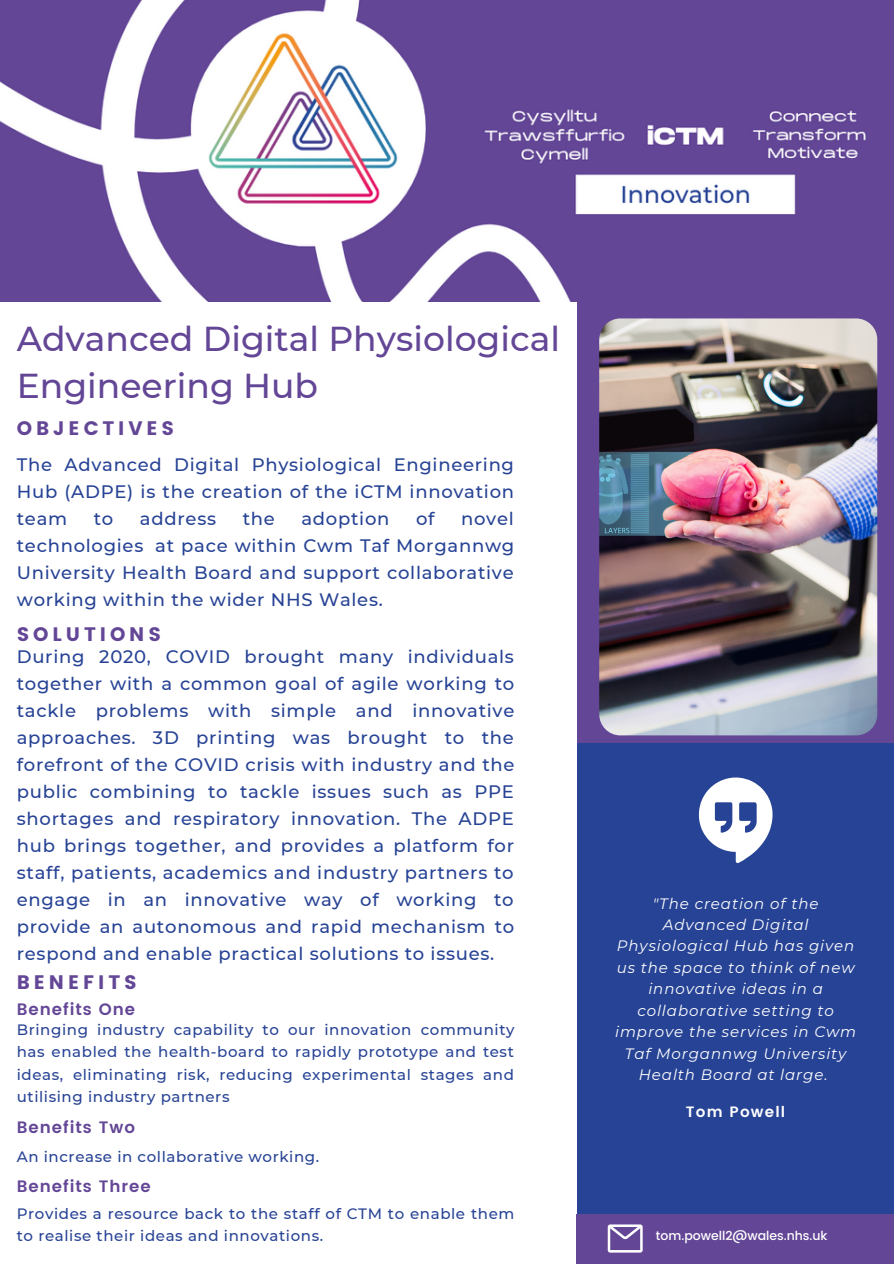
<style>
.page{position:relative;width:894px;height:1264px;background:#fff}
.page>*{position:absolute;margin:0;border:0;box-sizing:border-box;transform-origin:0 0}
.t1{font:500 34.5px/47.2px "Montserrat";color:#634696}
.t2{font:19.5px "Poppins";letter-spacing:.2em;color:#634696}
.t3{font:500 18px/27px "Montserrat";letter-spacing:.04em;color:#274395;text-align:justify}
.t4{font:600 16.5px "Poppins";letter-spacing:.06em;color:#634696}
.t5{font:500 15px/22.5px "Montserrat";letter-spacing:.04em;color:#274395;text-align:justify}
.t6{font:italic 15px/21.5px "Montserrat";letter-spacing:.06em;color:#fff;text-align:center}
.t7{font:600 15px "Poppins";letter-spacing:.08em;color:#fff}
.t8{font:500 12.45px "Poppins";color:#fff}
</style>
<div class="page">
<div style="left:576px;top:292px;width:317px;height:461px;background:#634696"></div>
<div style="left:576px;top:743px;width:317px;height:481px;background:#274395"></div>
<svg style="left:698px;top:777px;width:74px;height:86px"></svg>
<div style="left:576px;top:1214px;width:317px;height:49px;background:#634696"></div>
<svg style="left:607px;top:1224px;width:35px;height:28px"></svg>
<img style="left:599px;top:318px;width:278px;height:417px;border-radius:21px">
<img style="left:0;top:0;width:893px;height:302px">
<h1 class="t1" style="left:17px;top:315px;width:544px">Advanced Digital Physiological<br>Engineering Hub</h1>
<p class="t2" style="left:17px;top:416px;width:159px">OBJECTIVES</p>
<p class="t3" style="left:17px;top:451px;width:498px">The Advanced Digital Physiological Engineering Hub (ADPE) is the creation of the iCTM innovation team</p>
<p class="t3" style="left:94px;top:505px;width:21px">to</p>
<p class="t3" style="left:140px;top:505px;width:78px">address</p>
<p class="t3" style="left:242px;top:505px;width:34px">the</p>
<p class="t3" style="left:301px;top:505px;width:89px">adoption</p>
<p class="t3" style="left:416px;top:505px;width:20px">of</p>
<p class="t3" style="left:17px;top:505px;width:499px;text-indent:444px">novel technologies at pace within Cwm Taf Morgannwg University Health Board and support collaborative working within the wider NHS Wales.</p>
<p class="t2" style="left:17px;top:622px;width:146px">SOLUTIONS</p>
<p class="t3" style="left:17px;top:643px;width:499px">During 2020, COVID brought many individuals together with a common goal of agile working to tackle problems with simple and innovative approaches. 3D printing was brought to the forefront of the COVID crisis with industry and the public combining to tackle issues such as PPE shortages and respiratory innovation. The ADPE hub brings together, and provides a platform for staff, patients, academics and industry partners to engage in an innovative way of working to provide an autonomous and rapid mechanism to respond and enable practical solutions to issues.</p>
<p class="t2" style="left:17px;top:970px;width:121px">BENEFITS</p>
<p class="t4" style="left:17px;top:999px;width:120px">Benefits One</p>
<p class="t5" style="left:17px;top:1018px;width:499px">Bringing industry capability to our innovation community has enabled the health-board to rapidly prototype and test ideas, eliminating risk, reducing experimental stages and utilising industry partners</p>
<p class="t4" style="left:17px;top:1117px;width:120px">Benefits Two</p>
<p class="t5" style="left:17px;top:1145px;width:304px">An increase in collaborative working.</p>
<p class="t4" style="left:17px;top:1176px;width:136px">Benefits Three</p>
<p class="t5" style="left:17px;top:1202px;width:499px">Provides a resource back to the staff of CTM to enable them to realise their ideas and innovations.</p>
<p class="t6" style="left:615px;top:892px;width:242px">"The creation of the<br>Advanced Digital<br>Physiological Hub has given us the space to think of new innovative ideas in a collaborative setting to improve the services in Cwm<br>Taf Morgannwg University<br>Health Board at large.</p>
<p class="t7" style="left:685px;top:1103px;width:101px">Tom Powell</p>
<p class="t8" style="left:655px;top:1228px;width:173px">tom.powell2@wales.nhs.uk</p>
</div>
